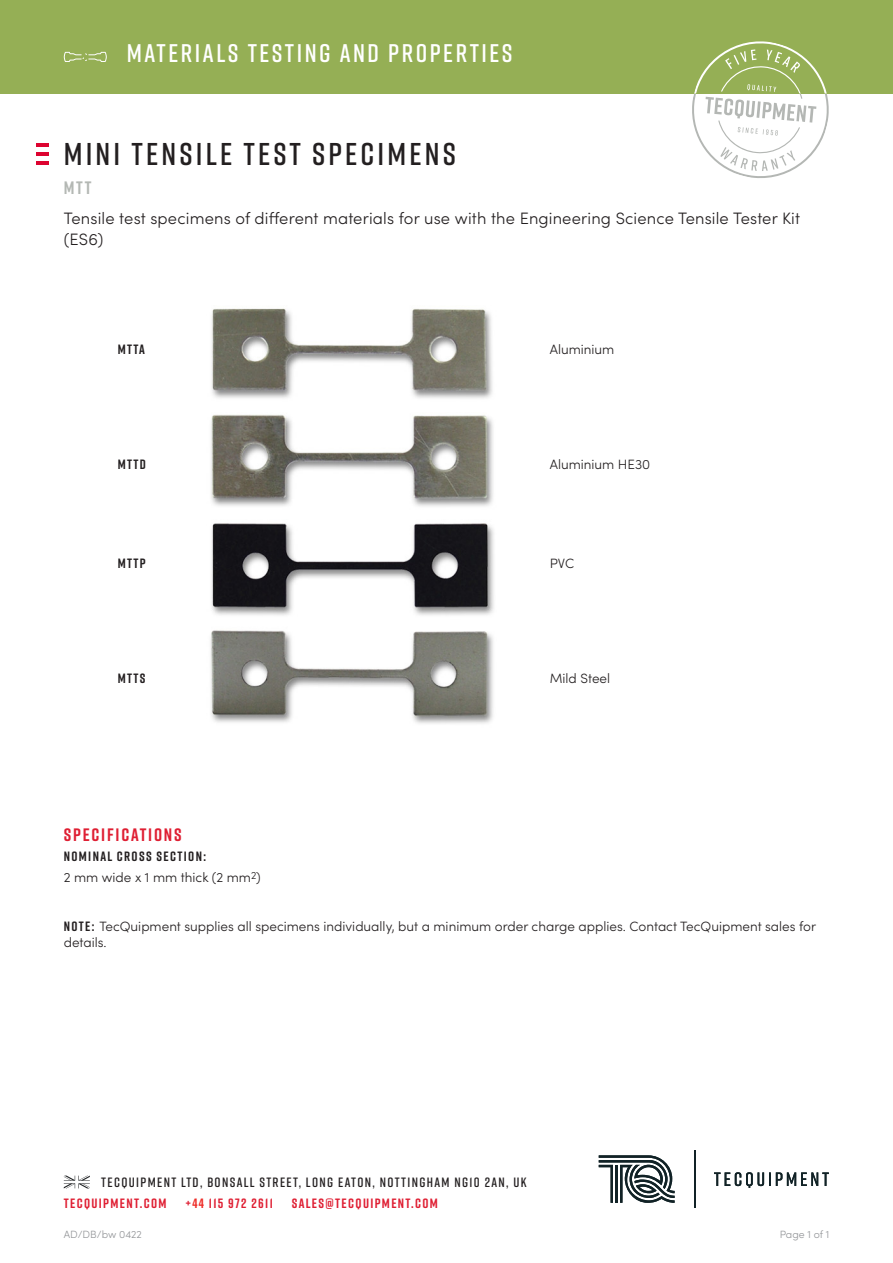
<style>
.page{position:relative;width:893px;height:1263px;background:#fff}
.page>*{position:absolute;margin:0;border:0;box-sizing:border-box;transform-origin:0 0}
.t1{font:600 31.5px "Rift";letter-spacing:.1em;color:#231f20}
.t2{font:600 25.5px "Rift";letter-spacing:.1em;color:#fff}
.Main_heading{font:700 18px "Rift";letter-spacing:.1em;color:#df1f33}
.t3{font:700 18px "Rift";color:#b4b8b4}
.Product_description{font:300 16.5px/21px "Sofia Pro";letter-spacing:.01em;color:#231f20}
.Body_text{font:300 13.5px/16.2px "Sofia Pro";color:#231f20}
.t4{font:600 13.5px "Rift";letter-spacing:.1em;color:#231f20}
.t5{font:700 13.5px "Rift";letter-spacing:.1em;color:#df1f33}
.Sub_heading{font:700 13.5px "Rift";letter-spacing:.1em;color:#231f20}
.Body_text-2{font:700 13.5px "Rift";letter-spacing:.1em;color:#231f20}
.t6{font:300 10.5px "Sofia Pro";color:#939598}
.s1{font-family:"Rift";font-weight:700}
.s2{color:#ee2d28}
</style>
<div class="page">
<svg style="left:599px;top:1155px;width:76px;height:48px"></svg>
<svg style="left:714px;top:1172px;width:115px;height:16px"></svg>
<hr style="left:694px;top:1150px;width:1px;height:58px;background:#112226">
<svg style="left:64px;top:1175px;width:26px;height:13px"></svg>
<img style="left:210px;top:308px;width:284px;height:416px">
<div style="left:0;top:0;width:893px;height:94px;background:#95af55"></div>
<svg style="left:64px;top:52px;width:43px;height:10px"></svg>
<svg style="left:692px;top:41px;width:137px;height:137px"></svg>
<svg style="left:36px;top:143px;width:13px;height:3px"></svg>
<svg style="left:36px;top:152px;width:13px;height:3px"></svg>
<hr style="left:36px;top:161px;width:13px;height:4px;background:#dd0330">
<p class="t2" style="left:127px;top:35px;width:387px">MATERIALS TESTING AND PROPERTIES</p>
<p class="t1" style="left:64px;top:131px;width:394px">MINI TENSILE TEST SPECIMENS</p>
<p class="t3" style="left:64px;top:175px;width:29px">MTT</p>
<p class="Product_description" style="left:64px;top:207px;width:738px">Tensile test specimens of different materials for use with the Engineering Science Tensile Tester Kit (ES6)</p>
<p class="Body_text-2" style="left:118px;top:339px;width:29px">MTTA</p>
<p class="Body_text" style="left:550px;top:340px;width:66px">Aluminium</p>
<p class="Body_text-2" style="left:118px;top:455px;width:30px">MTTD</p>
<p class="Body_text" style="left:550px;top:455px;width:102px">Aluminium HE30</p>
<p class="Body_text-2" style="left:118px;top:553px;width:29px">MTTP</p>
<p class="Body_text" style="left:550px;top:554px;width:26px">PVC</p>
<p class="Body_text-2" style="left:118px;top:668px;width:29px">MTTS</p>
<p class="Body_text" style="left:550px;top:669px;width:62px">Mild Steel</p>
<p class="Main_heading" style="left:64px;top:821px;width:119px">SPECIFICATIONS</p>
<p class="Sub_heading" style="left:64px;top:847px;width:144px">NOMINAL CROSS SECTION:</p>
<p class="Body_text" style="left:64px;top:868px;width:199px">2 mm wide x 1 mm thick (2 mm<sup>2</sup>)</p>
<p class="Body_text" style="left:64px;top:917px;width:754px"><span class="s1">NOTE:</span> TecQuipment supplies all specimens individually, but a minimum order charge applies. Contact TecQuipment sales for details.</p>
<p class="t4" style="left:101px;top:1172px;width:427px">TECQUIPMENT LTD, BONSALL STREET, LONG EATON, NOTTINGHAM NG10 2AN, UK</p>
<p class="t5" style="left:64px;top:1193px;width:104px">TECQUIPMENT.COM</p>
<p class="t5" style="left:185px;top:1193px;width:89px">+<span class="s2">44</span> 115 972 2611</p>
<p class="t5" style="left:292px;top:1193px;width:148px">SALES@TECQUIPMENT.COM</p>
<p class="t6" style="left:64px;top:1227px;width:80px">AD/DB/bw 0422</p>
<p class="t6" style="left:780px;top:1227px;width:51px">Page 1 of 1</p>
</div>
